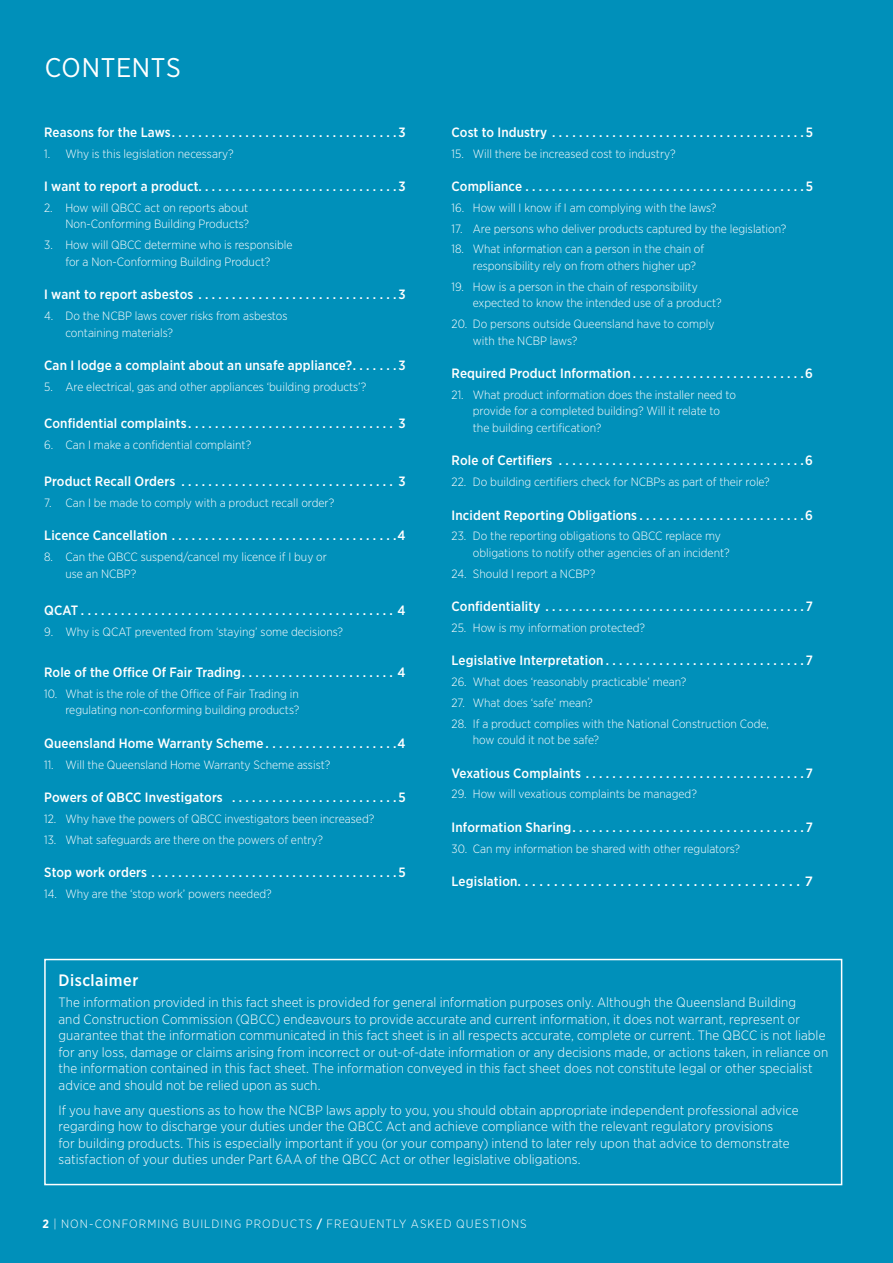
<style>
.page{position:relative;width:893px;height:1263px;background:#fff}
.page>*{position:absolute;margin:0;border:0;box-sizing:border-box;transform-origin:0 0}
.QBCC_Heading_large{font:27px "Gotham Narrow";letter-spacing:.025em;color:#fff}
.QBCC_Sub_heading{font:500 16.5px "Gotham Narrow";letter-spacing:.03em;color:#fff}
.TOC_-_main{font:500 13.5px "Gotham Narrow";letter-spacing:.01em;color:#fff}
.QBCC_Body_Text{font:300 13.5px/16.5px "Gotham Narrow";letter-spacing:.01em;color:#fff}
.t1{font:500 13.5px "Gotham";color:#fff}
.QBCC_Body_Text-2{font:300 12px/16.5px "Gotham Narrow";color:#fff}
.QBCC_Body_Text-3{font:300 12px "Gotham Narrow";letter-spacing:.085em;color:#fff}
.s1{font-family:"Gotham Narrow"}
.s2{font-weight:700}
.s3{font-weight:500}
</style>
<div class="page">
<div style="left:0;top:0;width:892px;height:1263px;background:#0090ba"></div>
<div style="left:44px;top:959px;width:798px;height:226px;border:2px solid #fff"></div>
<p class="QBCC_Heading_large" style="left:45px;top:51px;width:137px">CONTENTS</p>
<p class="TOC_-_main" style="left:44px;top:124px;width:363px">Reasons for the Laws . . . . . . . . . . . . . . . . . . . . . . . . . . . . . . . . . 3</p>
<p class="QBCC_Body_Text-2" style="left:44px;top:145px;width:191px">1. Why is this legislation necessary?</p>
<p class="TOC_-_main" style="left:44px;top:178px;width:363px">I want to report a product..............................3</p>
<p class="QBCC_Body_Text-2" style="left:44px;top:199px;width:206px;text-align:right">2. How will QBCC act on reports about<br>Non-Conforming Building Products?</p>
<p class="QBCC_Body_Text-2" style="left:44px;top:236px;width:250px;text-align:center">3. How will QBCC determine who is responsible for a Non-Conforming Building Product?</p>
<p class="TOC_-_main" style="left:44px;top:286px;width:363px">I want to report asbestos . . . . . . . . . . . . . . . . . . . . . . . . . . . . . 3</p>
<p class="QBCC_Body_Text-2" style="left:65px;top:307px;width:224px;text-indent:-21px">4. Do the NCBP laws cover risks from asbestos containing materials?</p>
<p class="TOC_-_main" style="left:44px;top:357px;width:363px">Can I lodge a complaint about an unsafe appliance? . . . . . . 3</p>
<p class="QBCC_Body_Text-2" style="left:44px;top:378px;width:324px">5. Are electrical, gas and other appliances ‘building products’?</p>
<p class="TOC_-_main" style="left:44px;top:415px;width:363px">Confidential complaints . . . . . . . . . . . . . . . . . . . . . . . . . . . . . . . 3</p>
<p class="QBCC_Body_Text-2" style="left:44px;top:436px;width:209px">6. Can I make a confidential complaint?</p>
<p class="TOC_-_main" style="left:44px;top:473px;width:363px">Product Recall Orders . . . . . . . . . . . . . . . . . . . . . . . . . . . . . . . . 3</p>
<p class="QBCC_Body_Text-2" style="left:44px;top:494px;width:292px">7. Can I be made to comply with a product recall order?</p>
<p class="TOC_-_main" style="left:44px;top:527px;width:363px">Licence Cancellation . . . . . . . . . . . . . . . . . . . . . . . . . . . . . . . . . 4</p>
<p class="QBCC_Body_Text-2" style="left:65px;top:548px;width:263px;text-indent:-21px">8. Can the QBCC suspend/cancel my licence if I buy or use an NCBP?</p>
<p class="TOC_-_main" style="left:44px;top:601px;width:363px">QCAT . . . . . . . . . . . . . . . . . . . . . . . . . . . . . . . . . . . . . . . . . . . . . . . 4</p>
<p class="QBCC_Body_Text-2" style="left:44px;top:623px;width:300px">9. Why is QCAT prevented from ‘staying’ some decisions?</p>
<p class="TOC_-_main" style="left:44px;top:664px;width:363px">Role of the Office Of Fair Trading . . . . . . . . . . . . . . . . . . . . . . . 4</p>
<p class="QBCC_Body_Text-2" style="left:44px;top:685px;width:257px;text-align:right">10. What is the role of the Office of Fair Trading in regulating non-conforming building products?</p>
<p class="TOC_-_main" style="left:44px;top:734px;width:363px">Queensland Home Warranty Scheme . . . . . . . . . . . . . . . . . . . 4</p>
<p class="QBCC_Body_Text-2" style="left:44px;top:756px;width:288px">11. Will the Queensland Home Warranty Scheme assist?</p>
<p class="TOC_-_main" style="left:44px;top:789px;width:363px">Powers of QBCC Investigators . . . . . . . . . . . . . . . . . . . . . . . . 5</p>
<p class="QBCC_Body_Text-2" style="left:44px;top:810px;width:332px">12. Why have the powers of QBCC investigators been increased?</p>
<p class="QBCC_Body_Text-2" style="left:44px;top:831px;width:280px">13. What safeguards are there on the powers of entry?</p>
<p class="TOC_-_main" style="left:44px;top:864px;width:363px">Stop work orders . . . . . . . . . . . . . . . . . . . . . . . . . . . . . . . . . . . . 5</p>
<p class="QBCC_Body_Text-2" style="left:44px;top:885px;width:229px">14. Why are the ‘stop work’ powers needed?</p>
<p class="TOC_-_main" style="left:452px;top:124px;width:363px">Cost to Industry . . . . . . . . . . . . . . . . . . . . . . . . . . . . . . . . . . . . . 5</p>
<p class="QBCC_Body_Text-2" style="left:452px;top:145px;width:226px">15. Will there be increased cost to industry?</p>
<p class="TOC_-_main" style="left:452px;top:178px;width:363px">Compliance . . . . . . . . . . . . . . . . . . . . . . . . . . . . . . . . . . . . . . . . . 5</p>
<p class="QBCC_Body_Text-2" style="left:452px;top:199px;width:266px">16. How will I know if I am complying with the laws?</p>
<p class="QBCC_Body_Text-2" style="left:452px;top:220px;width:336px">17. Are persons who deliver products captured by the legislation?</p>
<p class="QBCC_Body_Text-2" style="left:473px;top:241px;width:233px;text-indent:-21px">18. What information can a person in the chain of responsibility rely on from others higher up?</p>
<p class="QBCC_Body_Text-2" style="left:473px;top:278px;width:250px;text-indent:-21px">19. How is a person in the chain of responsibility expected to know the intended use of a product?</p>
<p class="QBCC_Body_Text-2" style="left:473px;top:315px;width:243px;text-indent:-21px">20. Do persons outside Queensland have to comply with the NCBP laws?</p>
<p class="TOC_-_main" style="left:452px;top:365px;width:363px">Required Product Information . . . . . . . . . . . . . . . . . . . . . . . . . 6</p>
<p class="QBCC_Body_Text-2" style="left:473px;top:386px;width:265px;text-indent:-21px">21. What product information does the installer need to provide for a completed building? Will it relate to the building certification?</p>
<p class="TOC_-_main" style="left:452px;top:452px;width:363px">Role of Certifiers . . . . . . . . . . . . . . . . . . . . . . . . . . . . . . . . . . . . 6</p>
<p class="QBCC_Body_Text-2" style="left:452px;top:473px;width:320px">22. Do building certifiers check for NCBPs as part of their role?</p>
<p class="TOC_-_main" style="left:452px;top:506px;width:363px">Incident Reporting Obligations . . . . . . . . . . . . . . . . . . . . . . . . 6</p>
<p class="QBCC_Body_Text-2" style="left:473px;top:527px;width:258px;text-indent:-21px">23. Do the reporting obligations to QBCC replace my obligations to notify other agencies of an incident?</p>
<p class="QBCC_Body_Text-2" style="left:452px;top:565px;width:145px">24. Should I report a NCBP?</p>
<p class="TOC_-_main" style="left:452px;top:598px;width:363px">Confidentiality . . . . . . . . . . . . . . . . . . . . . . . . . . . . . . . . . . . . . . 7</p>
<p class="QBCC_Body_Text-2" style="left:452px;top:619px;width:195px">25. How is my information protected?</p>
<p class="TOC_-_main" style="left:452px;top:652px;width:363px">Legislative Interpretation . . . . . . . . . . . . . . . . . . . . . . . . . . . . . 7</p>
<p class="QBCC_Body_Text-2" style="left:452px;top:673px;width:236px">26. What does ‘reasonably practicable’ mean?</p>
<p class="QBCC_Body_Text-2" style="left:452px;top:694px;width:143px">27. What does ‘safe’ mean?</p>
<p class="QBCC_Body_Text-2" style="left:473px;top:715px;width:298px;text-indent:-21px">28. If a product complies with the National Construction Code, how could it not be safe?</p>
<p class="TOC_-_main" style="left:452px;top:764px;width:363px">Vexatious Complaints . . . . . . . . . . . . . . . . . . . . . . . . . . . . . . . . 7</p>
<p class="QBCC_Body_Text-2" style="left:452px;top:786px;width:247px">29. How will vexatious complaints be managed?</p>
<p class="TOC_-_main" style="left:452px;top:818px;width:363px">Information Sharing . . . . . . . . . . . . . . . . . . . . . . . . . . . . . . . . . . 7</p>
<p class="QBCC_Body_Text-2" style="left:452px;top:840px;width:290px">30. Can my information be shared with other regulators?</p>
<p class="t1" style="left:452px;top:872px;width:363px"><span class="s1">Legislation</span>. . . . . . . . . . . . . . . . . . . . . . . . . . . . . . . . . . . . . . . 7</p>
<p class="QBCC_Sub_heading" style="left:58px;top:970px;width:81px">Disclaimer</p>
<p class="QBCC_Body_Text" style="left:58px;top:994px;width:771px">The information provided in this fact sheet is provided for general information purposes only. Although the Queensland Building<br>and Construction Commission (QBCC) endeavours to provide accurate and current information, it does not warrant, represent or guarantee that the information communicated in this fact sheet is in all respects accurate, complete or current. The QBCC is not liable for any loss, damage or claims arising from incorrect or out-of-date information or any decisions made, or actions taken, in reliance on the information contained in this fact sheet. The information conveyed in this fact sheet does not constitute legal or other specialist advice and should not be relied upon as such.</p>
<p class="QBCC_Body_Text" style="left:58px;top:1101px;width:742px">If you have any questions as to how the NCBP laws apply to you, you should obtain appropriate independent professional advice regarding how to discharge your duties under the QBCC Act and achieve compliance with the relevant regulatory provisions<br>for building products. This is especially important if you (or your company) intend to later rely upon that advice to demonstrate satisfaction of your duties under Part 6AA of the QBCC Act or other legislative obligations.</p>
<p class="QBCC_Body_Text-3" style="left:43px;top:1216px;width:486px"><span class="s2">2</span> | NON-CONFORMING BUILDING PRODUCTS <span class="s3">/</span> FREQUENTLY ASKED QUESTIONS</p>
</div>
